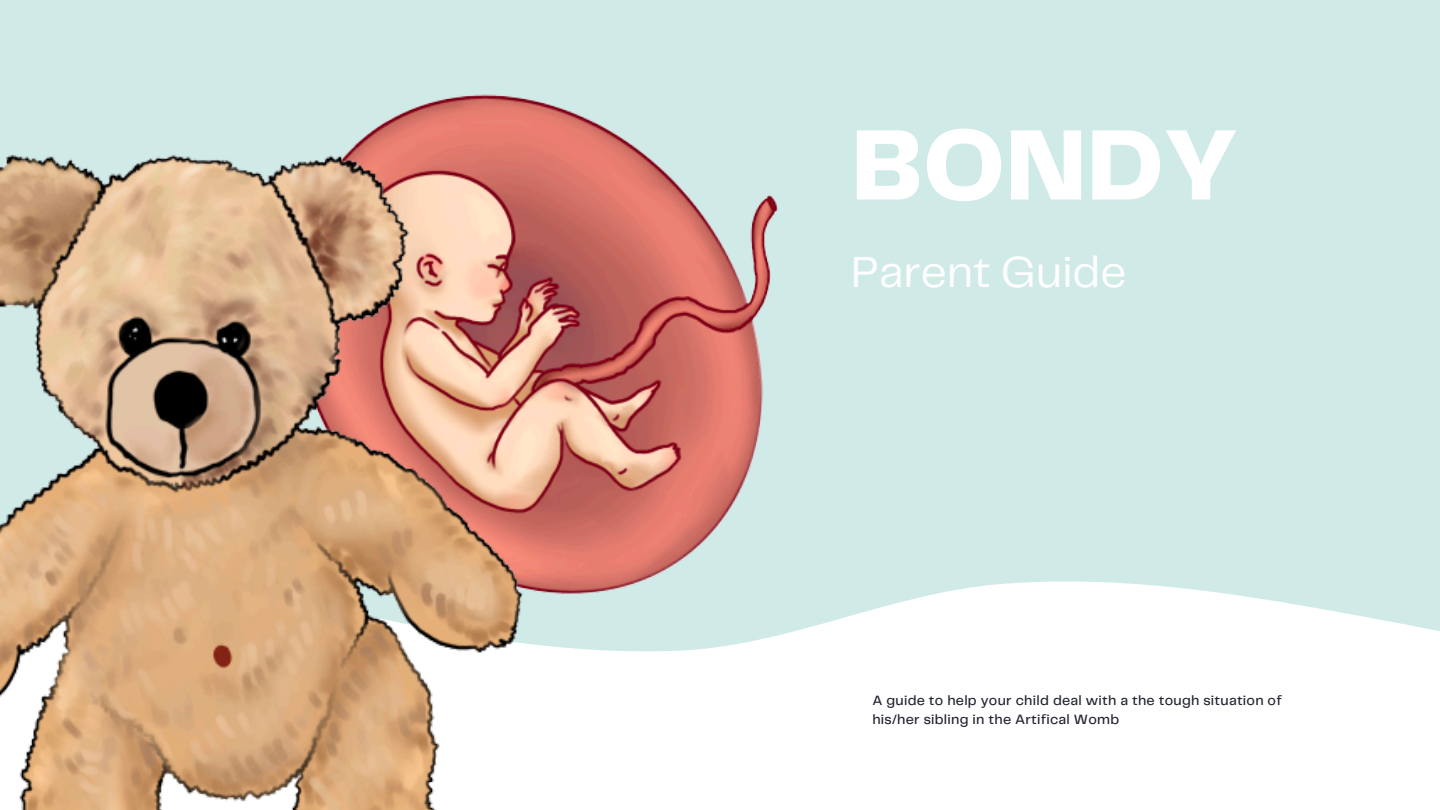
<style>
.page{position:relative;width:1440px;height:810px;background:#d0eae8}
.page>*{position:absolute;margin:0;border:0;box-sizing:border-box;transform-origin:0 0}
.t1{font:800 104px "Telegraf";color:#fff}
.t2{font:45px "Telegraf";color:#fff}
.t3{font:500 14px/19.5px "Telegraf";letter-spacing:.02em;color:#212430}
</style>
<div class="page">
<div style="left:0;top:581px;width:1440px;height:229px;background:#fff"></div>
<img style="left:0;top:109px;width:972px;height:701px">
<h1 class="t1" style="left:851px;top:120px;width:389px">BONDY</h1>
<h2 class="t2" style="left:851px;top:253px;width:277px">Parent Guide</h2>
<p class="t3" style="left:872px;top:691px;width:411px">A guide to help your child deal with a the tough situation of his/her sibling in the Artifical Womb</p>
</div>
